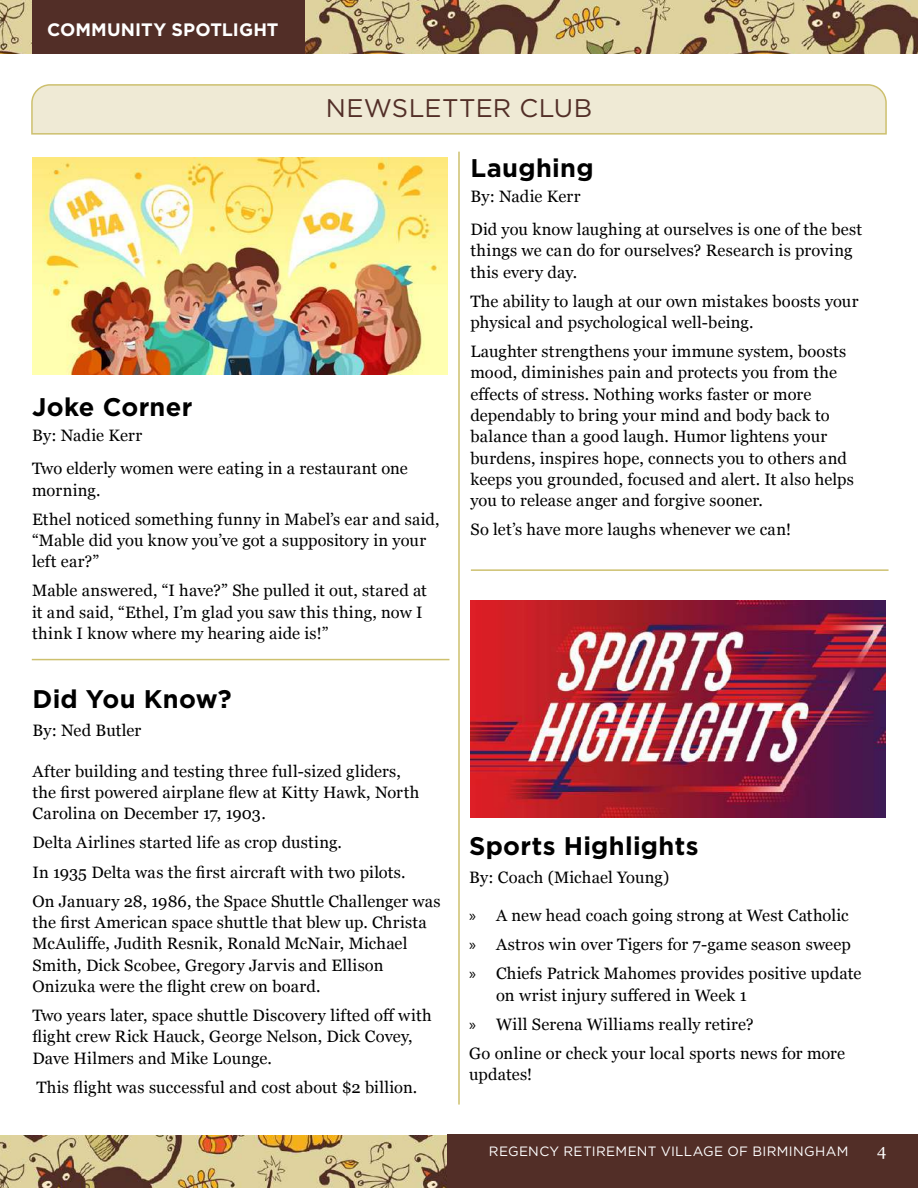
<style>
.page{position:relative;width:918px;height:1188px;background:#fff}
.page>*{position:absolute;margin:0;border:0;box-sizing:border-box;transform-origin:0 0}
.t1{font:700 25.5px "Gotham";letter-spacing:.015em;color:#000}
.t2{font:25.5px "Gotham";letter-spacing:.015em;color:#522e27}
.t3{font:700 18px "Gotham";letter-spacing:.005em;color:#fff}
.t4{font:16.5px/21.3px "Georgia";letter-spacing:.01em;color:#000}
.t5{font:16.5px "Georgia";color:#fff}
.t6{font:13.5px "Gotham";letter-spacing:.025em;color:#fff}
.s1{font-family:"Myriad Pro"}
</style>
<div class="page">
<img style="left:0;top:1135px;width:447px;height:53px">
<div style="left:447px;top:1135px;width:471px;height:53px;background:#522e27"></div>
<img style="left:0;top:0;width:918px;height:54px">
<img style="left:33px;top:157px;width:414px;height:217px">
<img style="left:471px;top:601px;width:414px;height:216px">
<svg style="left:31px;top:84px;width:856px;height:51px;background:#ede7cf"></svg>
<div style="left:32px;top:0;width:273px;height:54px;background:#522e27"></div>
<hr style="left:32px;top:659px;width:417px;height:1px;background:#cdc06e">
<hr style="left:471px;top:569px;width:418px;height:2px;background:#cdc06e">
<hr style="left:458px;top:152px;width:2px;height:953px;background:#cdc06e">
<p class="t3" style="left:47px;top:18px;width:233px">COMMUNITY SPOTLIGHT</p>
<h1 class="t2" style="left:326px;top:92px;width:268px">NEWSLETTER CLUB</h1>
<h1 class="t1" style="left:470px;top:151px;width:125px">Laughing</h1>
<h1 class="t1" style="left:32px;top:390px;width:162px">Joke Corner</h1>
<p class="t4" style="left:32px;top:424px;width:112px">By: Nadie Kerr</p>
<p class="t4" style="left:32px;top:457px;width:377px">Two elderly women were eating in a restaurant one morning.</p>
<p class="t4" style="left:32px;top:508px;width:409px">Ethel noticed something funny in Mabel’s ear and said, “Mable did you know you’ve got a suppository in your left ear?”</p>
<p class="t4" style="left:32px;top:579px;width:396px">Mable answered, “I have?” She pulled it out, stared at it and said, “Ethel, I’m glad you saw this thing, now I think I know where my hearing aide is!”</p>
<h1 class="t1" style="left:32px;top:682px;width:201px">Did You Know?</h1>
<p class="t4" style="left:32px;top:719px;width:110px">By: Ned Butler</p>
<p class="t4" style="left:32px;top:760px;width:389px">After building and testing three full-sized gliders, the first powered airplane flew at Kitty Hawk, North<br>Carolina on December 17, 1903.</p>
<p class="t4" style="left:32px;top:828px;width:410px;line-height:29.1px">Delta Airlines started life as crop dusting.<br>In 1935 Delta was the first aircraft with two pilots.<br>On January 28, 1986, the Space Shuttle Challenger was</p>
<p class="t4" style="left:32px;top:911px;width:396px">the first American space shuttle that blew up. Christa McAuliffe, Judith Resnik, Ronald McNair, Michael Smith, Dick Scobee, Gregory Jarvis and Ellison Onizuka were the flight crew on board.</p>
<p class="t4" style="left:32px;top:1004px;width:401px">Two years later, space shuttle Discovery lifted off with flight crew Rick Hauck, George Nelson, Dick Covey,<br>Dave Hilmers and Mike Lounge.</p>
<p class="t4" style="left:37px;top:1076px;width:382px">This flight was successful and cost about $2 billion.</p>
<p class="t4" style="left:470px;top:185px;width:112px">By: Nadie Kerr</p>
<p class="t4" style="left:470px;top:218px;width:393px">Did you know laughing at ourselves is one of the best things we can do for ourselves? Research is proving this every day.</p>
<p class="t4" style="left:470px;top:290px;width:390px">The ability to laugh at our own mistakes boosts your physical and psychological well-being.</p>
<p class="t4" style="left:470px;top:340px;width:385px">Laughter strengthens your immune system, boosts mood, diminishes pain and protects you from the effects of stress. Nothing works faster or more dependably to bring your mind and body back to balance than a good laugh. Humor lightens your burdens, inspires hope, connects you to others and keeps you grounded, focused and alert. It also helps you to release anger and forgive sooner.</p>
<p class="t4" style="left:470px;top:518px;width:322px">So let’s have more laughs whenever we can!</p>
<h1 class="t1" style="left:469px;top:829px;width:231px">Sports Highlights</h1>
<p class="t4" style="left:469px;top:866px;width:202px">By: Coach (Michael Young)</p>
<p class="t4" style="left:469px;top:900px;width:394px;line-height:29.1px"><span class="s1">»</span> A new head coach going strong at West Catholic<br><span class="s1">»</span> Astros win over Tigers for 7-game season sweep <span class="s1">»</span> Chiefs Patrick Mahomes provides positive update</p>
<p class="t4" style="left:469px;top:980px;width:378px;line-height:29.1px;text-indent:27px">on wrist injury suffered in Week 1<br><span class="s1">»</span> Will Serena Williams really retire?<br>Go online or check your local sports news for more</p>
<p class="t4" style="left:469px;top:1063px;width:65px">updates!</p>
<p class="t6" style="left:489px;top:1142px;width:361px">REGENCY RETIREMENT VILLAGE OF BIRMINGHAM</p>
<p class="t5" style="left:877px;top:1138px;width:11px">4</p>
</div>
